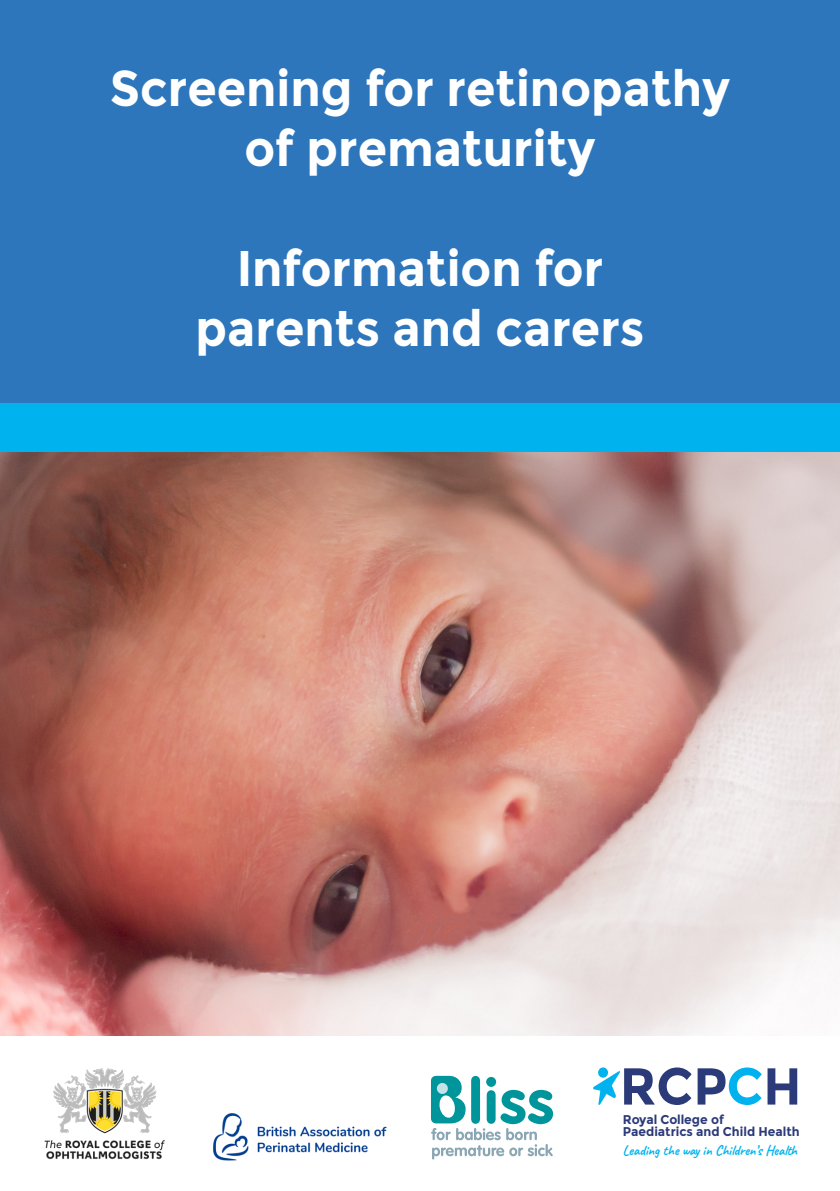
<style>
.page{position:relative;width:840px;height:1191px;background:#fff}
.page>*{position:absolute;margin:0;border:0;box-sizing:border-box;transform-origin:0 0}
.t1{font:700 51.8px "Montserrat";letter-spacing:-.005em;color:#2b3a78}
.t2{font:700 50px/60px "Montserrat";color:#fff;text-align:center;scale:.95 1}
.t3{font:700 14.4px "Caveat";color:#00b3ef}
.t4{font:700 12.6px/12.6px "Montserrat";color:#2b3a78}
.s1{color:#00b3ef}
</style>
<div class="page">
<img style="left:0;top:451px;width:839px;height:585px">
<div style="left:0;top:0;width:839px;height:445px;background:#2e76bc"></div>
<div style="left:0;top:402px;width:839px;height:49px;background:#00b3ef"></div>
<svg style="left:593px;top:1071px;width:26px;height:34px"></svg>
<svg style="left:597px;top:1067px;width:10px;height:10px"></svg>
<img style="left:44px;top:1068px;width:121px;height:92px">
<svg style="left:431px;top:1075px;width:121px;height:84px"></svg>
<img style="left:213px;top:1113px;width:174px;height:48px">
<p class="t2" style="left:110px;top:58px;width:654px">Screening for retinopathy of prematurity</p>
<p class="t2" style="left:195px;top:238px;width:473px">Information for parents and carers</p>
<p class="t1" style="left:619px;top:1055px;width:183px">RCP<span class="s1">C</span>H</p>
<p class="t4" style="left:622px;top:1113px;width:178px">Royal College of<br>Paediatrics and Child Health</p>
<p class="t3" style="left:622px;top:1141px;width:176px">Leading the way in Children’s Health</p>
</div>
